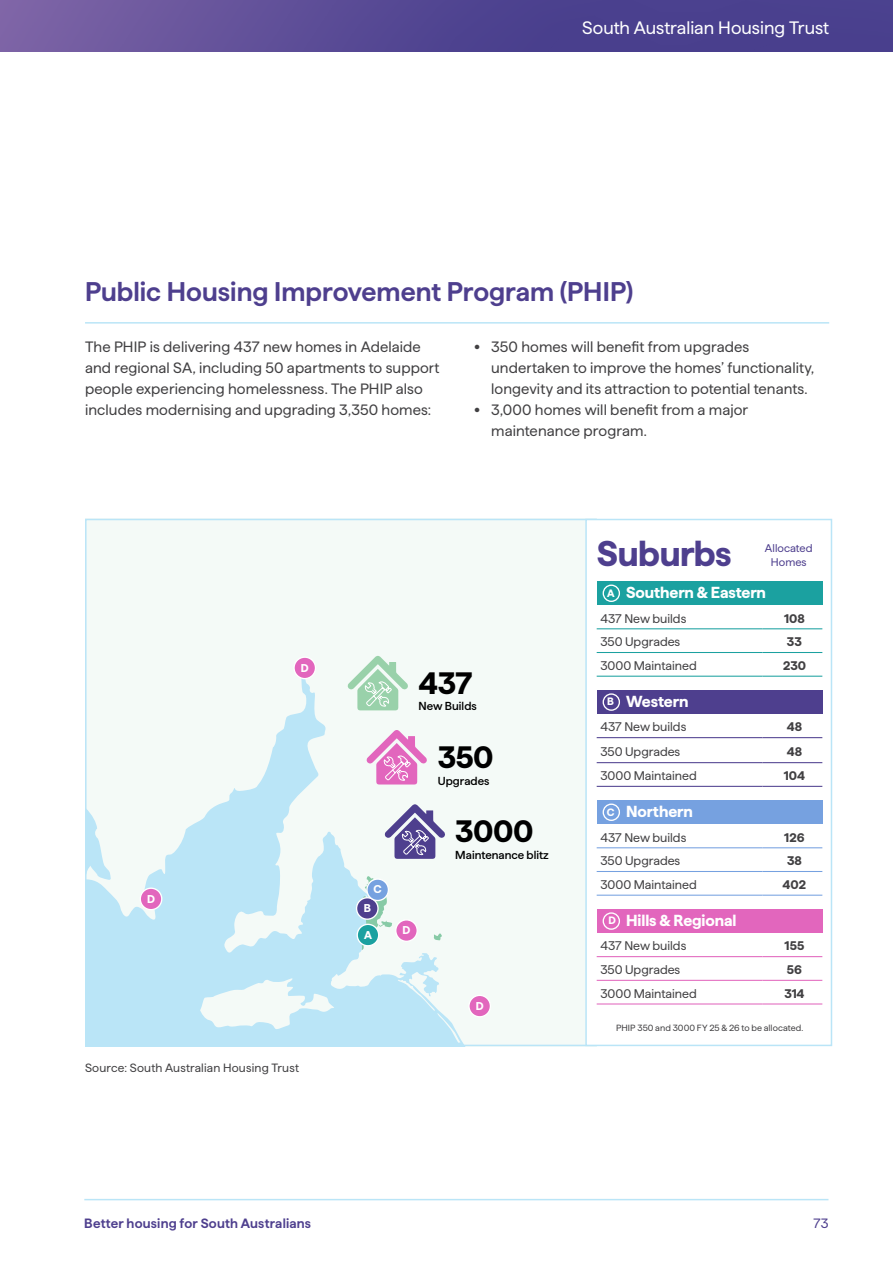
<style>
.page{position:relative;width:893px;height:1263px;background:#fff}
.page>*{position:absolute;margin:0;border:0;box-sizing:border-box;transform-origin:0 0}
.t1{font:700 35.7px "Haffer";letter-spacing:-.015em;color:#4e3f8e}
.t2{font:700 30.9px "Haffer";letter-spacing:-.015em;color:#000}
.t3{font:600 27px "Haffer";color:#4e3f8e}
.t4{font:18px "Haffer";color:#fff}
.t5{font:700 16.05px "Haffer";letter-spacing:-.005em;color:#fff}
.t6{font:15px/21px "Haffer";letter-spacing:.005em;color:#414042}
.t7{font:600 13.5px "Haffer";letter-spacing:.015em;color:#4e3f8e}
.t8{font:13.5px "Haffer";color:#4e3f8e}
.t9{font:12.6px "Haffer";color:#414042}
.t10{font:700 12.6px "Haffer";letter-spacing:-.005em;color:#414042}
.t11{font:12px "Haffer";letter-spacing:.015em;color:#414042}
.t12{font:500 11.55px "Haffer";letter-spacing:.005em;color:#000}
.t13{font:700 11.4px "Haffer";color:#fff}
.t14{font:11.1px/13.2px "Haffer";letter-spacing:.005em;color:#4e3f8e;text-align:center}
.t15{font:9px "Haffer";letter-spacing:.01em;color:#414042}
.s1{font-size:11.25px}
.s2{font-size:10.65px}
</style>
<div class="page">
<hr style="left:85px;top:322px;width:744px;height:2px;background:#bae5f7">
<svg style="left:88px;top:522px;width:497px;height:521px;fill:#f4faf7"></svg>
<svg style="left:397px;top:979px;width:63px;height:63px"></svg>
<svg style="left:200px;top:977px;width:135px;height:53px"></svg>
<svg style="left:434px;top:933px;width:8px;height:7px"></svg>
<svg style="left:361px;top:876px;width:40px;height:74px"></svg>
<div style="left:294px;top:657px;width:21px;height:22px;background:#e266bd;border-radius:50%"></div>
<div style="left:293px;top:656px;width:23px;height:23px;border:1px solid #fff;border-radius:50%"></div>
<div style="left:140px;top:888px;width:22px;height:22px;background:#e266bd;border-radius:50%"></div>
<div style="left:140px;top:887px;width:22px;height:23px;border:1px solid #fff;border-radius:50%"></div>
<div style="left:597px;top:581px;width:225px;height:24px;background:#1ba1a0"></div>
<hr style="left:597px;top:628px;width:165px;height:1px;background:#1ba1a0">
<hr style="left:762px;top:628px;width:60px;height:1px;background:#1ba1a0">
<hr style="left:597px;top:652px;width:165px;height:1px;background:#1ba1a0">
<hr style="left:597px;top:676px;width:165px;height:1px;background:#1ba1a0">
<hr style="left:762px;top:652px;width:60px;height:1px;background:#1ba1a0">
<hr style="left:762px;top:676px;width:60px;height:1px;background:#1ba1a0">
<div style="left:603px;top:584px;width:17px;height:18px;border:1px solid #fff;border-radius:50%"></div>
<div style="left:597px;top:690px;width:225px;height:24px;background:#4e3f8e"></div>
<hr style="left:597px;top:737px;width:165px;height:1px;background:#4e3f8e">
<hr style="left:597px;top:762px;width:165px;height:1px;background:#4e3f8e">
<hr style="left:597px;top:786px;width:165px;height:1px;background:#4e3f8e">
<hr style="left:762px;top:737px;width:60px;height:1px;background:#4e3f8e">
<hr style="left:762px;top:762px;width:60px;height:1px;background:#4e3f8e">
<hr style="left:762px;top:786px;width:60px;height:1px;background:#4e3f8e">
<div style="left:603px;top:693px;width:17px;height:18px;border:1px solid #fff;border-radius:50%"></div>
<div style="left:597px;top:800px;width:225px;height:24px;background:#76a1e0"></div>
<hr style="left:597px;top:847px;width:165px;height:1px;background:#76a1e0">
<hr style="left:762px;top:847px;width:60px;height:1px;background:#76a1e0">
<hr style="left:597px;top:871px;width:165px;height:1px;background:#76a1e0">
<hr style="left:762px;top:871px;width:60px;height:1px;background:#76a1e0">
<hr style="left:597px;top:895px;width:165px;height:1px;background:#76a1e0">
<hr style="left:762px;top:895px;width:60px;height:1px;background:#76a1e0">
<div style="left:603px;top:803px;width:17px;height:18px;border:1px solid #fff;border-radius:50%"></div>
<div style="left:597px;top:909px;width:225px;height:24px;background:#e266bd"></div>
<hr style="left:597px;top:956px;width:165px;height:1px;background:#e266bd">
<hr style="left:762px;top:956px;width:60px;height:1px;background:#e266bd">
<hr style="left:597px;top:980px;width:165px;height:1px;background:#e266bd">
<hr style="left:597px;top:1003px;width:165px;height:1px;background:#e266bd">
<hr style="left:762px;top:980px;width:60px;height:1px;background:#e266bd">
<hr style="left:762px;top:1003px;width:60px;height:1px;background:#e266bd">
<div style="left:603px;top:912px;width:17px;height:18px;border:1px solid #fff;border-radius:50%"></div>
<div style="left:585px;top:519px;width:247px;height:527px;border:2px solid #bae5f7"></div>
<div style="left:396px;top:920px;width:21px;height:21px;background:#e266bd;border-radius:50%"></div>
<div style="left:395px;top:919px;width:23px;height:23px;border:1px solid #fff;border-radius:50%"></div>
<div style="left:469px;top:995px;width:21px;height:22px;background:#e266bd;border-radius:50%"></div>
<div style="left:468px;top:995px;width:23px;height:22px;border:1px solid #fff;border-radius:50%"></div>
<div style="left:357px;top:924px;width:22px;height:22px;background:#1ba1a0;border-radius:50%"></div>
<div style="left:357px;top:924px;width:22px;height:22px;border:1px solid #fff;border-radius:50%"></div>
<div style="left:357px;top:898px;width:21px;height:21px;background:#4e3f8e;border-radius:50%"></div>
<div style="left:356px;top:897px;width:23px;height:23px;border:1px solid #fff;border-radius:50%"></div>
<div style="left:367px;top:879px;width:21px;height:21px;background:#76a1e0;border-radius:50%"></div>
<div style="left:366px;top:878px;width:23px;height:23px;border:1px solid #fff;border-radius:50%"></div>
<svg style="left:385px;top:804px;width:60px;height:55px"></svg>
<svg style="left:366px;top:729px;width:61px;height:55px"></svg>
<svg style="left:347px;top:655px;width:61px;height:55px"></svg>
<div style="left:0;top:0;width:893px;height:51px;background:linear-gradient(to right,#745da2,#3d3788)"></div>
<hr style="left:84px;top:1199px;width:744px;height:1px;background:#bae5f7">
<p class="t4" style="left:582px;top:14px;width:248px">South Australian Housing Trust</p>
<h3 class="t3" style="left:85px;top:271px;width:550px">Public Housing Improvement Program (PHIP)</h3>
<p class="t6" style="left:85px;top:334px;width:356px">The PHIP is delivering 437 new homes in Adelaide and regional SA, including 50 apartments to support people experiencing homelessness. The PHIP also includes modernising and upgrading 3,350 homes:</p>
<p class="t6" style="left:491px;top:334px;width:325px;text-indent:-17px"><span class="s1">•</span> 350 homes will benefit from upgrades undertaken to improve the homes’ functionality, longevity and its attraction to potential tenants.</p>
<p class="t6" style="left:491px;top:397px;width:258px;text-indent:-17px"><span class="s1">•</span> 3,000 homes will benefit from a major maintenance program.</p>
<p class="t13" style="left:147px;top:890px;width:9px">D</p>
<p class="t13" style="left:301px;top:659px;width:9px">D</p>
<p class="t11" style="left:85px;top:1059px;width:215px">Source: South Australian Housing Trust</p>
<p class="t13" style="left:374px;top:881px;width:10px">C</p>
<p class="t13" style="left:364px;top:900px;width:9px">B</p>
<p class="t13" style="left:364px;top:926px;width:9px">A</p>
<h2 class="t2" style="left:419px;top:660px;width:55px">437</h2>
<p class="t12" style="left:419px;top:698px;width:60px">New Builds</p>
<h2 class="t2" style="left:438px;top:734px;width:57px">350</h2>
<p class="t12" style="left:438px;top:772px;width:53px">Upgrades</p>
<h2 class="t2" style="left:455px;top:808px;width:80px">3000</h2>
<p class="t12" style="left:455px;top:846px;width:95px">Maintenance blitz</p>
<p class="t13" style="left:403px;top:922px;width:9px">D</p>
<p class="t13" style="left:476px;top:997px;width:9px">D</p>
<h1 class="t1" style="left:597px;top:527px;width:136px">Suburbs</h1>
<p class="t5" style="left:607px;top:581px;width:160px"><span class="s2">A</span> Southern &amp; Eastern</p>
<p class="t9" style="left:600px;top:609px;width:87px">437 New builds</p>
<p class="t10" style="left:784px;top:609px;width:22px">108</p>
<p class="t9" style="left:600px;top:633px;width:81px">350 Upgrades</p>
<p class="t10" style="left:787px;top:632px;width:17px">33</p>
<p class="t9" style="left:600px;top:656px;width:98px">3000 Maintained</p>
<p class="t10" style="left:783px;top:656px;width:25px">230</p>
<p class="t5" style="left:607px;top:689px;width:83px"><span class="s2">B</span> Western</p>
<p class="t9" style="left:600px;top:718px;width:87px">437 New builds</p>
<p class="t10" style="left:787px;top:717px;width:17px">48</p>
<p class="t9" style="left:600px;top:742px;width:81px">350 Upgrades</p>
<p class="t10" style="left:787px;top:742px;width:17px">48</p>
<p class="t9" style="left:600px;top:766px;width:98px">3000 Maintained</p>
<p class="t10" style="left:784px;top:766px;width:23px">104</p>
<p class="t5" style="left:607px;top:800px;width:87px"><span class="s2">C</span> Northern</p>
<p class="t9" style="left:600px;top:828px;width:87px">437 New builds</p>
<p class="t10" style="left:784px;top:828px;width:22px">126</p>
<p class="t9" style="left:600px;top:851px;width:81px">350 Upgrades</p>
<p class="t10" style="left:787px;top:851px;width:16px">38</p>
<p class="t9" style="left:600px;top:875px;width:98px">3000 Maintained</p>
<p class="t10" style="left:783px;top:875px;width:25px">402</p>
<p class="t5" style="left:608px;top:908px;width:129px"><span class="s2">D</span> Hills &amp; Regional</p>
<p class="t9" style="left:600px;top:937px;width:87px">437 New builds</p>
<p class="t10" style="left:784px;top:936px;width:21px">155</p>
<p class="t9" style="left:600px;top:960px;width:81px">350 Upgrades</p>
<p class="t10" style="left:787px;top:960px;width:17px">56</p>
<p class="t9" style="left:600px;top:984px;width:98px">3000 Maintained</p>
<p class="t10" style="left:784px;top:984px;width:22px">314</p>
<p class="t14" style="left:765px;top:541px;width:49px">Allocated<br>Homes</p>
<p class="t15" style="left:616px;top:1021px;width:189px">PHIP 350 and 3000 FY 25 &amp; 26 to be allocated.</p>
<p class="t7" style="left:84px;top:1213px;width:228px">Better housing for South Australians</p>
<p class="t8" style="left:813px;top:1213px;width:17px">73</p>
</div>
